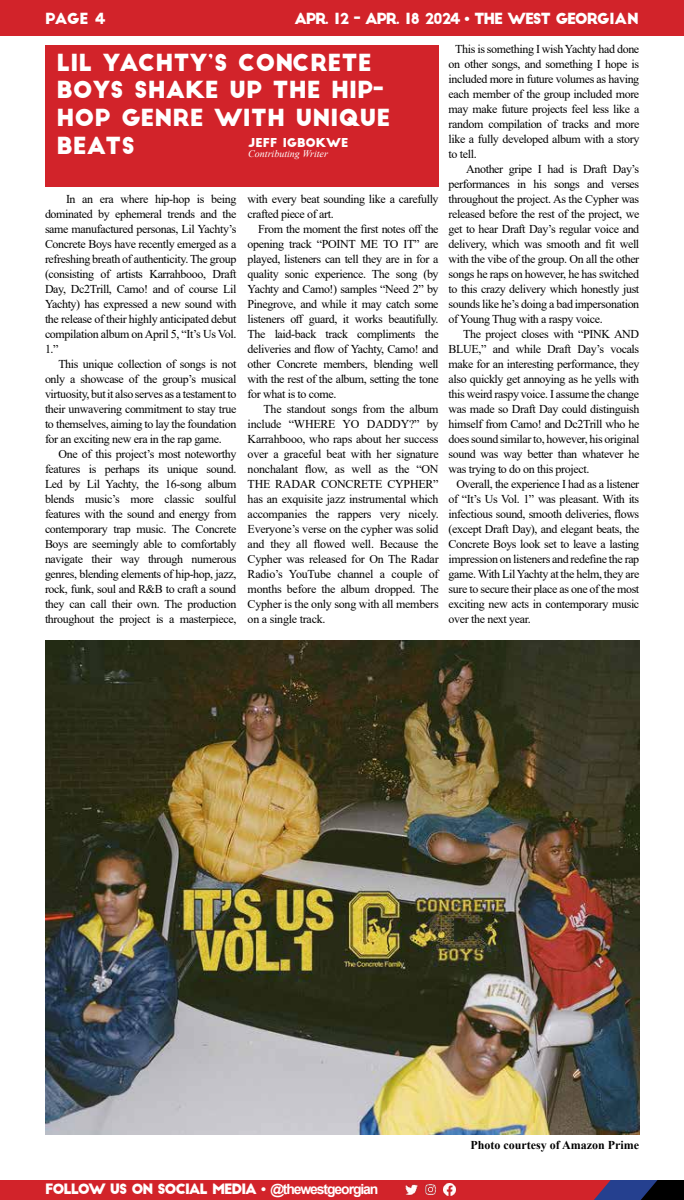
<style>
.page{position:relative;width:684px;height:1200px;background:#fff}
.page>*{position:absolute;margin:0;border:0;box-sizing:border-box;transform-origin:0 0}
.t1{font:23px/27.6px "Big John";color:#fff}
.t2{font:15px "Big John";letter-spacing:-.08em;color:#fff}
.t3{font:14px "Big John";letter-spacing:-.08em;color:#fff}
.t4{font:12px/15px "Times New Roman";letter-spacing:-.03em;color:#000;text-align:justify}
.t5{font:700 12px "Times New Roman";color:#000}
.t6{font:12px "Big John";color:#fff}
.t7{font:italic 10px "Times New Roman";color:#fff}
.s1{font-family:"Arial";font-weight:700}
</style>
<div class="page">
<div style="left:0;top:0;width:684px;height:35px;background:#d2232a"></div>
<div style="left:0;top:1167px;width:684px;height:33px;background:#d2232a"></div>
<svg style="left:594px;top:1179px;width:90px;height:21px;background:#302e56"></svg>
<div style="left:0;top:1155px;width:684px;height:24px;background:#fff"></div>
<svg style="left:405px;top:1184px;width:12px;height:12px"></svg>
<svg style="left:425px;top:1184px;width:11px;height:11px"></svg>
<svg style="left:444px;top:1184px;width:12px;height:12px"></svg>
<img style="left:45px;top:640px;width:594px;height:495px">
<div style="left:45px;top:45px;width:393px;height:141px;background:#d2232a"></div>
<p class="t2" style="left:45px;top:12px;width:62px">PAGE 4</p>
<p class="t2" style="left:294px;top:12px;width:346px">APR. 12 - APR. 18 2024 <span class="s1">•</span> THE WEST GEORGIAN</p>
<h1 class="t1" style="left:57px;top:49px;width:335px">LIL YACHTY’S CONCRETE<br>BOYS SHAKE UP THE HIP-<br>HOP GENRE WITH UNIQUE<br>BEATS</h1>
<p class="t6" style="left:248px;top:137px;width:102px">JEFF IGBOKWE</p>
<p class="t7" style="left:248px;top:146px;width:81px">Contributing Writer</p>
<p class="t4" style="left:45px;top:191px;width:193px;text-indent:21px">In an era where hip-hop is being dominated by ephemeral trends and the same manufactured personas, Lil Yachty’s Concrete Boys have recently emerged as a refreshing breath of authenticity. The group (consisting of artists Karrahbooo, Draft Day, Dc2Trill, Camo! and of course Lil Yachty) has expressed a new sound with the release of their highly anticipated debut compilation album on April 5, “It’s Us Vol.<br>1.”</p>
<p class="t4" style="left:45px;top:356px;width:193px;text-indent:13px">This unique collection of songs is not only a showcase of the group’s musical virtuosity, but it also serves as a testament to their unwavering commitment to stay true to themselves, aiming to lay the foundation for an exciting new era in the rap game.</p>
<p class="t4" style="left:45px;top:446px;width:193px;text-indent:13px">One of this project’s most noteworthy features is perhaps its unique sound.<br>Led by Lil Yachty, the 16-song album blends music’s more classic soulful features with the sound and energy from contemporary trap music. The Concrete Boys are seemingly able to comfortably navigate their way through numerous genres, blending elements of hip-hop, jazz, rock, funk, soul and R&amp;B to craft a sound they can call their own. The production throughout the project is a masterpiece,</p>
<p class="t4" style="left:248px;top:191px;width:193px">with every beat sounding like a carefully crafted piece of art.</p>
<p class="t4" style="left:248px;top:221px;width:193px;text-indent:10px">From the moment the first notes off the opening track “POINT ME TO IT” are played, listeners can tell they are in for a quality sonic experience. The song (by Yachty and Camo!) samples “Need 2” by Pinegrove, and while it may catch some listeners off guard, it works beautifully.<br>The laid-back track compliments the deliveries and flow of Yachty, Camo! and other Concrete members, blending well with the rest of the album, setting the tone for what is to come.</p>
<p class="t4" style="left:248px;top:401px;width:193px;text-indent:16px">The standout songs from the album include “WHERE YO DADDY?” by Karrahbooo, who raps about her success over a graceful beat with her signature nonchalant flow, as well as the “ON THE RADAR CONCRETE CYPHER” has an exquisite jazz instrumental which accompanies the rappers very nicely.<br>Everyone’s verse on the cypher was solid and they all flowed well. Because the Cypher was released for On The Radar Radio’s YouTube channel a couple of months before the album dropped. The Cypher is the only song with all members on a single track.</p>
<p class="t4" style="left:449px;top:41px;width:192px;text-indent:7px">This is something I wish Yachty had done on other songs, and something I hope is included more in future volumes as having each member of the group included more may make future projects feel less like a random compilation of tracks and more like a fully developed album with a story to tell.</p>
<p class="t4" style="left:449px;top:161px;width:192px;text-indent:17px">Another gripe I had is Draft Day’s performances in his songs and verses throughout the project. As the Cypher was released before the rest of the project, we get to hear Draft Day’s regular voice and delivery, which was smooth and fit well with the vibe of the group. On all the other songs he raps on however, he has switched to this crazy delivery which honestly just sounds like he’s doing a bad impersonation of Young Thug with a raspy voice.</p>
<p class="t4" style="left:449px;top:326px;width:192px;text-indent:15px">The project closes with “PINK AND BLUE,” and while Draft Day’s vocals make for an interesting performance, they also quickly get annoying as he yells with this weird raspy voice. I assume the change was made so Draft Day could distinguish himself from Camo! and Dc2Trill who he does sound similar to, however, his original sound was way better than whatever he was trying to do on this project.</p>
<p class="t4" style="left:449px;top:476px;width:192px;text-indent:8px">Overall, the experience I had as a listener of “It’s Us Vol. 1” was pleasant. With its infectious sound, smooth deliveries, flows (except Draft Day), and elegant beats, the Concrete Boys look set to leave a lasting impression on listeners and redefine the rap game. With Lil Yachty at the helm, they are sure to secure their place as one of the most exciting new acts in contemporary music over the next year.</p>
<p class="t3" style="left:45px;top:1183px;width:335px">FOLLOW US ON SOCIAL MEDIA <span class="s1">• @thewestgeorgian</span></p>
<p class="t5" style="left:470px;top:1137px;width:170px">Photo courtesy of Amazon Prime</p>
</div>
